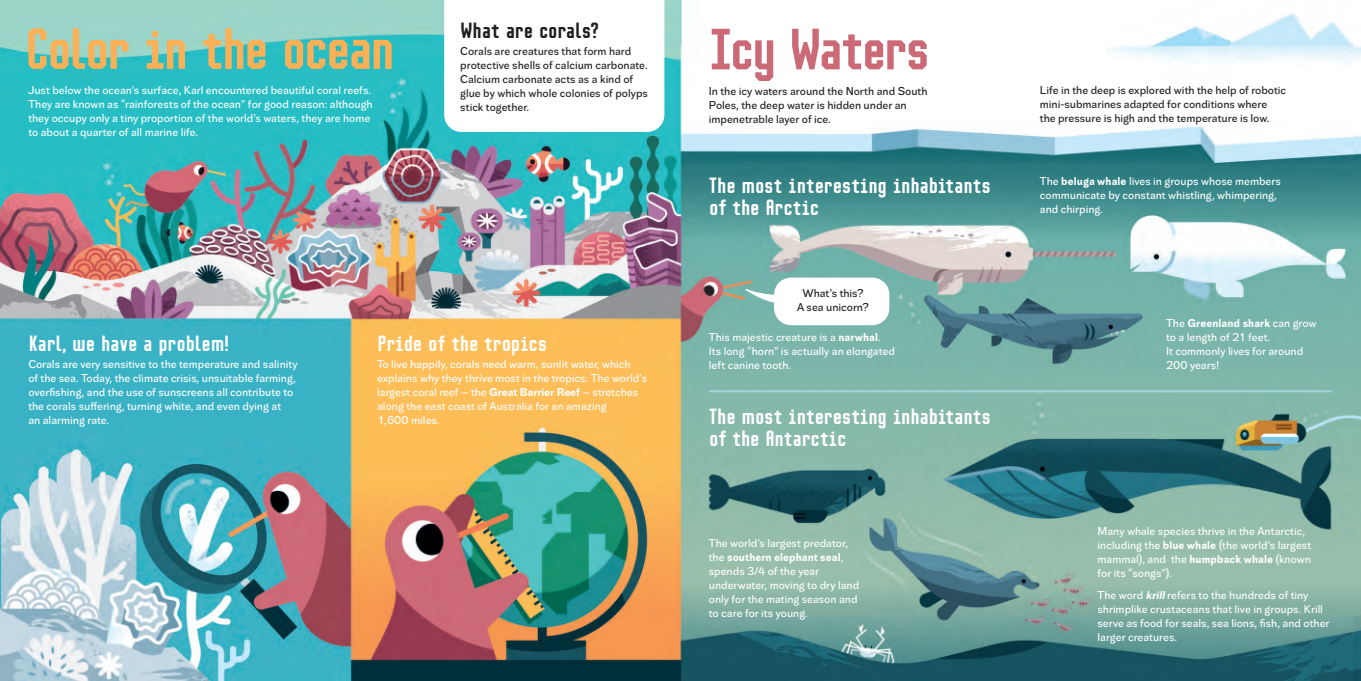
<style>
.page{position:relative;width:1361px;height:681px;background:#fff}
.page>*{position:absolute;margin:0;border:0;box-sizing:border-box;transform-origin:0 0}
.Nadpis{font:58px "Mr Robot AL Lin ONE";letter-spacing:-.08em;color:#fab056}
.Nadpis-2{font:58px "Mr Robot AL Lin ONE";letter-spacing:-.08em;color:#cc6976}
.Text_Nadpis{font:22px/22px "Mr Robot AL Lin ONE";letter-spacing:-.045em;color:#fff}
.Text_Nadpis-2{font:22px "Mr Robot AL Lin ONE";letter-spacing:-.045em;color:#231f20}
.Text{font:12px/14px "Splendid Sans Text";color:#fff}
.Text-2{font:12px/14px "Splendid Sans Text";color:#231f20}
.s1{font-weight:700}
.s2{font-weight:700;font-style:italic}
</style>
<div class="page">
<img style="left:0;top:0;width:1361px;height:680px">
<svg style="left:745px;top:289px;width:30px;height:16px"></svg>
<div style="left:774px;top:277px;width:115px;height:48px;background:#fff;border-radius:17px"></div>
<svg style="left:444px;top:0;width:220px;height:132px"></svg>
<hr style="left:709px;top:390px;width:623px;height:2px;background:#a5d5db">
<p class="Nadpis" style="left:24px;top:12px;width:373px">Color in the ocean</p>
<p class="Text" style="left:28px;top:83px;width:346px">Just below the ocean’s surface, Karl encountered beautiful coral reefs.<br>They are known as “rainforests of the ocean” for good reason: although they occupy only a tiny proportion of the world’s waters, they are home to about a quarter of all marine life.</p>
<p class="Text_Nadpis-2" style="left:460px;top:16px;width:140px">What are corals?</p>
<p class="Text-2" style="left:460px;top:44px;width:189px">Corals are creatures that form hard protective shells of calcium carbonate.<br>Calcium carbonate acts as a kind of glue by which whole colonies of polyps stick together.</p>
<p class="Text_Nadpis" style="left:28px;top:332px;width:203px">Karl, we have a problem!</p>
<p class="Text" style="left:28px;top:357px;width:271px">Corals are very sensitive to the temperature and salinity of the sea. Today, the climate crisis, unsuitable farming, overfishing, and the use of sunscreens all contribute to the corals suffering, turning white, and even dying at<br>an alarming rate.</p>
<p class="Text_Nadpis" style="left:377px;top:332px;width:172px">Pride of the tropics</p>
<p class="Text" style="left:377px;top:357px;width:272px">To live happily, corals need warm, sunlit water, which explains why they thrive most in the tropics. The world’s largest coral reef – the <span class="s1">Great Barrier Reef</span> – stretches along the east coast of Australia for an amazing<br>1,600 miles.</p>
<p class="Nadpis-2" style="left:709px;top:12px;width:224px">Icy Waters</p>
<p class="Text-2" style="left:709px;top:84px;width:220px">In the icy waters around the North and South<br>Poles, the deep water is hidden under an impenetrable layer of ice.</p>
<p class="Text_Nadpis" style="left:709px;top:174px;width:284px">The most interesting inhabitants of the Arctic</p>
<p class="Text-2" style="left:797px;top:286px;width:73px;text-align:center">What’s this?<br>A sea unicorn?</p>
<p class="Text" style="left:709px;top:330px;width:188px">This majestic creature is a <span class="s1">narwhal</span>.<br>Its long “horn” is actually an elongated left canine tooth.</p>
<p class="Text_Nadpis" style="left:709px;top:405px;width:284px">The most interesting inhabitants of the Antarctic</p>
<p class="Text" style="left:709px;top:536px;width:152px">The world’s largest predator, the <span class="s1">southern elephant seal</span>, spends 3/4 of the year underwater, moving to dry land only for the mating season and to care for its young.</p>
<p class="Text-2" style="left:1040px;top:83px;width:248px">Life in the deep is explored with the help of robotic mini‑submarines adapted for conditions where<br>the pressure is high and the temperature is low.</p>
<p class="Text" style="left:1040px;top:174px;width:243px">The <span class="s1">beluga whale</span> lives in groups whose members communicate by constant whistling, whimpering, and chirping.</p>
<p class="Text" style="left:1166px;top:316px;width:152px">The <span class="s1">Greenland shark</span> can grow to a length of 21 feet.<br>It commonly lives for around<br>200 years!</p>
<p class="Text" style="left:1097px;top:524px;width:215px">Many whale species thrive in the Antarctic, including the <span class="s1">blue whale</span> (the world’s largest mammal), and the <span class="s1">humpback whale</span> (known for its “songs”).</p>
<p class="Text" style="left:1097px;top:588px;width:233px">The word <span class="s2">krill</span>refers to the hundreds of tiny shrimplike crustaceans that live in groups. Krill serve as food for seals, sea lions, fish, and other larger creatures.</p>
</div>
